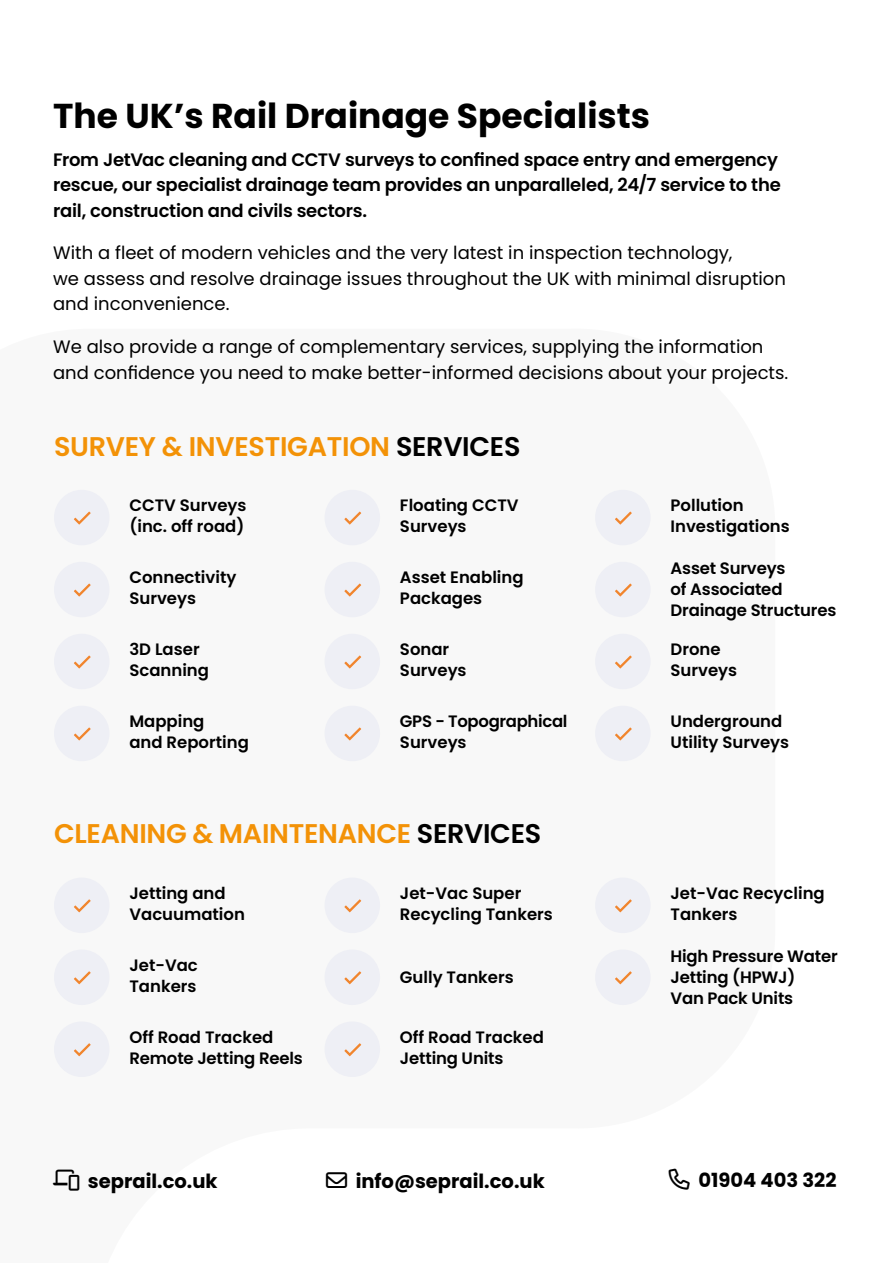
<style>
.page{position:relative;width:893px;height:1263px;background:#fff}
.page>*{position:absolute;margin:0;border:0;box-sizing:border-box;transform-origin:0 0}
.t1{font:700 34.5px "Poppins";color:#000}
.t2{font:600 27px "Poppins";letter-spacing:-.01em;color:#f39207}
.t3{font:700 19.5px "Poppins";color:#000}
.t4{font:18px/25.5px "Poppins";color:#000}
.t5{font:600 18px/25.5px "Poppins";letter-spacing:-.015em;color:#000}
.t6{font:600 16.5px/21px "Poppins";color:#000}
.t7{font:600 16.5px/21px "Poppins";letter-spacing:-.02em;color:#000}
.s1{color:#000}
</style>
<div class="page">
<div style="left:54px;top:490px;width:55px;height:55px;background:#eeeff5;border-radius:50%"></div>
<svg style="left:74px;top:512px;width:17px;height:13px"></svg>
<div style="left:54px;top:877px;width:55px;height:56px;background:#eeeff5;border-radius:50%"></div>
<svg style="left:74px;top:899px;width:17px;height:13px"></svg>
<div style="left:54px;top:562px;width:55px;height:55px;background:#eeeff5;border-radius:50%"></div>
<svg style="left:74px;top:583px;width:17px;height:13px"></svg>
<div style="left:54px;top:949px;width:55px;height:56px;background:#eeeff5;border-radius:50%"></div>
<svg style="left:74px;top:971px;width:17px;height:13px"></svg>
<div style="left:54px;top:634px;width:55px;height:55px;background:#eeeff5;border-radius:50%"></div>
<svg style="left:74px;top:655px;width:17px;height:13px"></svg>
<div style="left:54px;top:1021px;width:55px;height:56px;background:#eeeff5;border-radius:50%"></div>
<svg style="left:74px;top:1043px;width:17px;height:13px"></svg>
<div style="left:54px;top:706px;width:55px;height:55px;background:#eeeff5;border-radius:50%"></div>
<svg style="left:74px;top:727px;width:17px;height:13px"></svg>
<div style="left:325px;top:490px;width:55px;height:55px;background:#eeeff5;border-radius:50%"></div>
<svg style="left:344px;top:512px;width:17px;height:13px"></svg>
<div style="left:325px;top:877px;width:55px;height:56px;background:#eeeff5;border-radius:50%"></div>
<svg style="left:344px;top:899px;width:17px;height:13px"></svg>
<div style="left:325px;top:562px;width:55px;height:55px;background:#eeeff5;border-radius:50%"></div>
<svg style="left:344px;top:583px;width:17px;height:13px"></svg>
<div style="left:325px;top:949px;width:55px;height:56px;background:#eeeff5;border-radius:50%"></div>
<svg style="left:344px;top:971px;width:17px;height:13px"></svg>
<div style="left:325px;top:634px;width:55px;height:55px;background:#eeeff5;border-radius:50%"></div>
<svg style="left:344px;top:655px;width:17px;height:13px"></svg>
<div style="left:325px;top:1021px;width:55px;height:56px;background:#eeeff5;border-radius:50%"></div>
<svg style="left:344px;top:1043px;width:17px;height:13px"></svg>
<div style="left:325px;top:706px;width:55px;height:55px;background:#eeeff5;border-radius:50%"></div>
<svg style="left:344px;top:727px;width:17px;height:13px"></svg>
<div style="left:595px;top:490px;width:56px;height:55px;background:#eeeff5;border-radius:50%"></div>
<svg style="left:615px;top:512px;width:17px;height:13px"></svg>
<div style="left:595px;top:877px;width:56px;height:56px;background:#eeeff5;border-radius:50%"></div>
<svg style="left:615px;top:899px;width:17px;height:13px"></svg>
<div style="left:595px;top:562px;width:56px;height:55px;background:#eeeff5;border-radius:50%"></div>
<svg style="left:615px;top:583px;width:17px;height:13px"></svg>
<div style="left:595px;top:949px;width:56px;height:56px;background:#eeeff5;border-radius:50%"></div>
<svg style="left:615px;top:971px;width:17px;height:13px"></svg>
<div style="left:595px;top:634px;width:56px;height:55px;background:#eeeff5;border-radius:50%"></div>
<svg style="left:615px;top:655px;width:17px;height:13px"></svg>
<div style="left:595px;top:706px;width:56px;height:55px;background:#eeeff5;border-radius:50%"></div>
<svg style="left:615px;top:727px;width:17px;height:13px"></svg>
<h1 class="t1" style="left:53px;top:96px;width:598px">The UK’s Rail Drainage Specialists</h1>
<p class="t5" style="left:53px;top:147px;width:729px">From JetVac cleaning and CCTV surveys to confined space entry and emergency rescue, our specialist drainage team provides an unparalleled, 24/7 service to the rail, construction and civils sectors.</p>
<p class="t4" style="left:53px;top:240px;width:734px">With a fleet of modern vehicles and the very latest in inspection technology,<br>we assess and resolve drainage issues throughout the UK with minimal disruption and inconvenience.</p>
<p class="t4" style="left:53px;top:334px;width:737px">We also provide a range of complementary services, supplying the information and confidence you need to make better-informed decisions about your projects.</p>
<h2 class="t2" style="left:54px;top:430px;width:468px">SURVEY &amp; INVESTIGATION <span class="s1">SERVICES</span></h2>
<p class="t6" style="left:129px;top:495px;width:119px">CCTV Surveys (inc. off road)</p>
<p class="t6" style="left:129px;top:567px;width:108px">Connectivity<br>Surveys</p>
<p class="t6" style="left:129px;top:639px;width:81px">3D Laser<br>Scanning</p>
<p class="t6" style="left:129px;top:711px;width:121px">Mapping<br>and Reporting</p>
<p class="t6" style="left:400px;top:495px;width:120px">Floating CCTV<br>Surveys</p>
<p class="t6" style="left:400px;top:567px;width:125px">Asset Enabling<br>Packages</p>
<p class="t6" style="left:400px;top:639px;width:68px">Sonar<br>Surveys</p>
<p class="t7" style="left:400px;top:711px;width:169px">GPS - Topographical<br>Surveys</p>
<h2 class="t2" style="left:54px;top:818px;width:489px">CLEANING &amp; MAINTENANCE <span class="s1">SERVICES</span></h2>
<p class="t6" style="left:129px;top:883px;width:117px">Jetting and<br>Vacuumation</p>
<p class="t6" style="left:129px;top:955px;width:70px">Jet-Vac<br>Tankers</p>
<p class="t6" style="left:400px;top:883px;width:154px">Jet-Vac Super<br>Recycling Tankers</p>
<p class="t6" style="left:400px;top:967px;width:115px">Gully Tankers</p>
<p class="t6" style="left:129px;top:1027px;width:175px">Off Road Tracked<br>Remote Jetting Reels</p>
<p class="t6" style="left:400px;top:1027px;width:145px">Off Road Tracked<br>Jetting Units</p>
<p class="t6" style="left:670px;top:495px;width:121px">Pollution<br>Investigations</p>
<p class="t6" style="left:670px;top:558px;width:167px">Asset Surveys<br>of Associated<br>Drainage Structures</p>
<p class="t6" style="left:670px;top:639px;width:68px">Drone<br>Surveys</p>
<p class="t6" style="left:670px;top:711px;width:120px">Underground<br>Utility Surveys</p>
<p class="t6" style="left:670px;top:883px;width:156px">Jet-Vac Recycling<br>Tankers</p>
<p class="t6" style="left:670px;top:946px;width:169px">High Pressure Water<br>Jetting (HPWJ)<br>Van Pack Units</p>
<p class="t3" style="left:53px;top:1170px;width:166px">●▼□□● seprail.co.uk</p>
<p class="t3" style="left:326px;top:1170px;width:220px">■❖●□ info@seprail.co.uk</p>
<p class="t3" style="left:669px;top:1168px;width:169px">□■ 01904 403 322</p>
</div>
